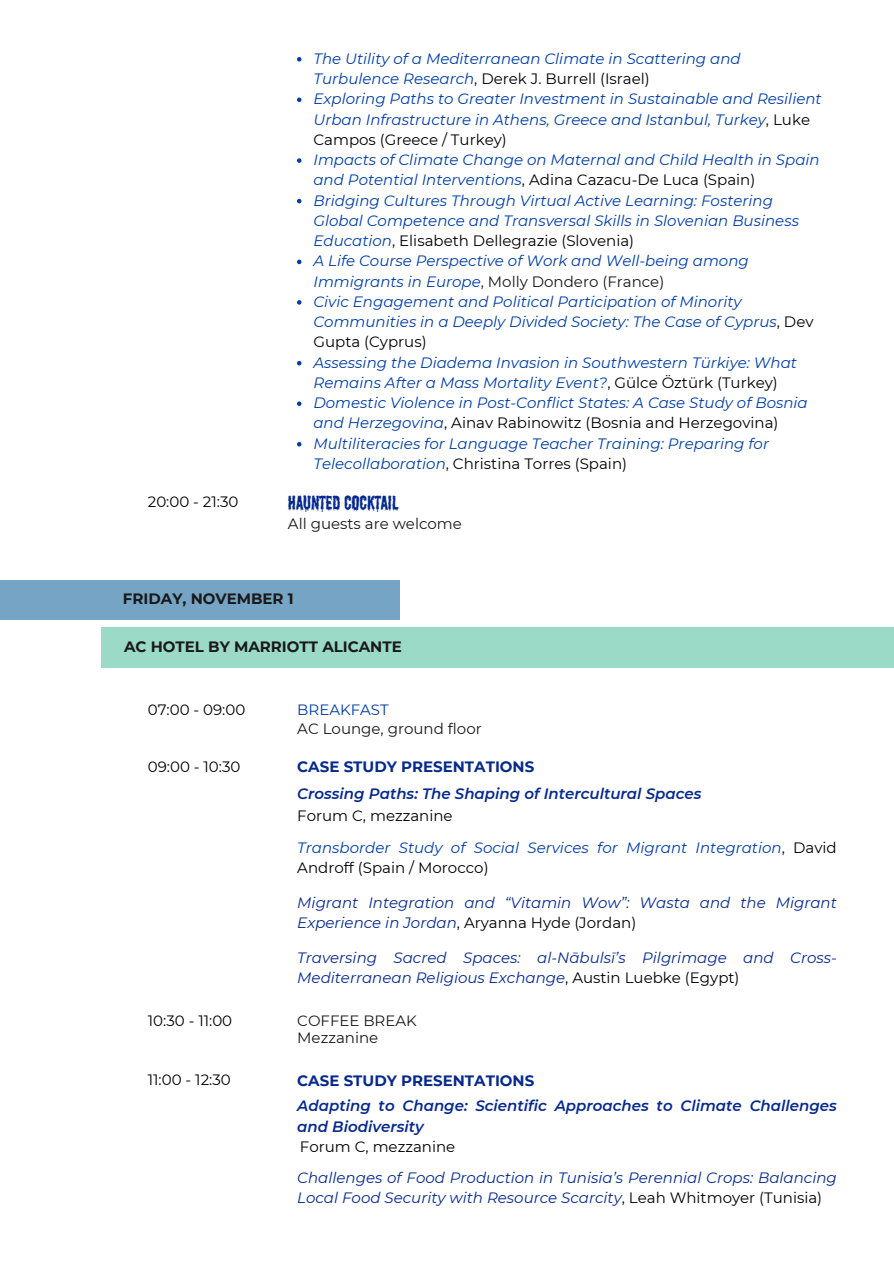
<style>
.page{position:relative;width:894px;height:1264px;background:#fff}
.page>*{position:absolute;margin:0;border:0;box-sizing:border-box;transform-origin:0 0}
.t1{font:19.5px "Shlop";color:#06298c}
.t2{font:italic 15px/20.2px "Montserrat";color:#003da5}
.t3{font:italic 15px/20.2px "Montserrat";color:#06298c}
.t4{font:italic 600 15px/20.2px "Montserrat";color:#06298c}
.t5{font:15px "Montserrat";color:#000}
.t6{font:15px "Montserrat";color:#191919}
.t7{font:700 15px "Montserrat";color:#06298c}
.t8{font:700 15px "Montserrat";color:#191919}
.t9{font:15px "Montserrat";color:#003da5}
.s1{font-style:normal;color:#000}
.s2{font-style:normal;color:#191919}
</style>
<div class="page">
<div style="left:101px;top:627px;width:792px;height:40px;background:#9adac6"></div>
<svg style="left:297px;top:57px;width:4px;height:5px"></svg>
<svg style="left:297px;top:98px;width:4px;height:4px"></svg>
<svg style="left:297px;top:158px;width:4px;height:5px"></svg>
<svg style="left:297px;top:199px;width:4px;height:4px"></svg>
<svg style="left:297px;top:260px;width:4px;height:4px"></svg>
<svg style="left:297px;top:300px;width:4px;height:5px"></svg>
<svg style="left:297px;top:361px;width:4px;height:4px"></svg>
<svg style="left:297px;top:401px;width:4px;height:5px"></svg>
<svg style="left:297px;top:442px;width:4px;height:4px"></svg>
<div style="left:0;top:580px;width:400px;height:39px;background:#75a4c5"></div>
<p class="t2" style="left:313px;top:48px;width:428px">The Utility of a Mediterranean Climate in Scattering and<br>Turbulence Research<span class="s1">, Derek J. Burrell (Israel)</span></p>
<p class="t2" style="left:313px;top:89px;width:509px">Exploring Paths to Greater Investment in Sustainable and Resilient<br>Urban Infrastructure in Athens, Greece and Istanbul, Turkey<span class="s1">, Luke<br>Campos (Greece / Turkey)</span></p>
<p class="t2" style="left:313px;top:150px;width:507px">Impacts of Climate Change on Maternal and Child Health in Spain and Potential Interventions<span class="s1">, Adina Cazacu-De Luca (Spain)</span></p>
<p class="t2" style="left:313px;top:190px;width:487px">Bridging Cultures Through Virtual Active Learning: Fostering<br>Global Competence and Transversal Skills in Slovenian Business<br>Education<span class="s1">, Elisabeth Dellegrazie (Slovenia)</span></p>
<p class="t2" style="left:313px;top:251px;width:436px">A Life Course Perspective of Work and Well-being among<br>Immigrants in Europe<span class="s2">, Molly Dondero (France)</span></p>
<p class="t2" style="left:313px;top:291px;width:501px">Civic Engagement and Political Participation of Minority<br>Communities in a Deeply Divided Society: The Case of Cyprus<span class="s1">, Dev<br>Gupta (Cyprus)</span></p>
<p class="t2" style="left:313px;top:352px;width:485px">Assessing the Diadema Invasion in Southwestern Türkiye: What<br>Remains After a Mass Mortality Event?<span class="s1">, Gülce Öztürk (Turkey)</span></p>
<p class="t2" style="left:313px;top:393px;width:495px">Domestic Violence in Post-Conflict States: A Case Study of Bosnia and Herzegovina<span class="s1">, Ainav Rabinowitz (Bosnia and Herzegovina)</span></p>
<p class="t2" style="left:313px;top:433px;width:457px">Multiliteracies for Language Teacher Training: Preparing for<br>Telecollaboration<span class="s1">, Christina Torres (Spain)</span></p>
<p class="t5" style="left:148px;top:492px;width:92px">20:00 - 21:30</p>
<p class="t1" style="left:288px;top:492px;width:112px">HAUNTED COCKTAIL</p>
<p class="t6" style="left:288px;top:514px;width:175px">All guests are welcome</p>
<p class="t8" style="left:123px;top:589px;width:172px">FRIDAY, NOVEMBER 1</p>
<h2 class="t8" style="left:124px;top:637px;width:279px">AC HOTEL BY MARRIOTT ALICANTE</h2>
<p class="t5" style="left:148px;top:700px;width:99px">07:00 - 09:00</p>
<p class="t5" style="left:148px;top:758px;width:94px">09:00 - 10:30</p>
<p class="t9" style="left:297px;top:700px;width:93px">BREAKFAST</p>
<p class="t6" style="left:297px;top:719px;width:186px">AC Lounge, ground floor</p>
<p class="t7" style="left:297px;top:758px;width:238px">CASE STUDY PRESENTATIONS</p>
<p class="t4" style="left:297px;top:783px;width:405px">Crossing Paths: The Shaping of Intercultural Spaces</p>
<h4 class="t5" style="left:297px;top:806px;width:157px">Forum C, mezzanine</h4>
<p class="t2" style="left:297px;top:837px;width:541px">Transborder Study of Social Services for Migrant Integration<span class="s1">, David<br>Androff (Spain / Morocco)</span></p>
<p class="t3" style="left:297px;top:892px;width:541px">Migrant Integration and “Vitamin Wow”: Wasta and the Migrant<br>Experience in Jordan<span class="s1">, Aryanna Hyde (Jordan)</span></p>
<p class="t3" style="left:297px;top:947px;width:541px">Traversing Sacred Spaces: al-Nābulsī’s Pilgrimage and Cross-<br>Mediterranean Religious Exchange<span class="s1">, Austin Luebke (Egypt)</span></p>
<p class="t5" style="left:148px;top:1011px;width:86px">10:30 - 11:00</p>
<p class="t6" style="left:297px;top:1011px;width:121px">COFFEE BREAK</p>
<p class="t6" style="left:297px;top:1028px;width:82px">Mezzanine</p>
<p class="t5" style="left:148px;top:1070px;width:84px">11:00 - 12:30</p>
<p class="t4" style="left:297px;top:1095px;width:541px">Adapting to Change: Scientific Approaches to Climate Challenges and Biodiversity</p>
<h4 class="t5" style="left:300px;top:1137px;width:157px">Forum C, mezzanine</h4>
<p class="t7" style="left:297px;top:1071px;width:238px">CASE STUDY PRESENTATIONS</p>
<p class="t3" style="left:297px;top:1166px;width:541px">Challenges of Food Production in Tunisia’s Perennial Crops: Balancing<br>Local Food Security with Resource Scarcity<span class="s1">, Leah Whitmoyer (Tunisia)</span></p>
</div>
